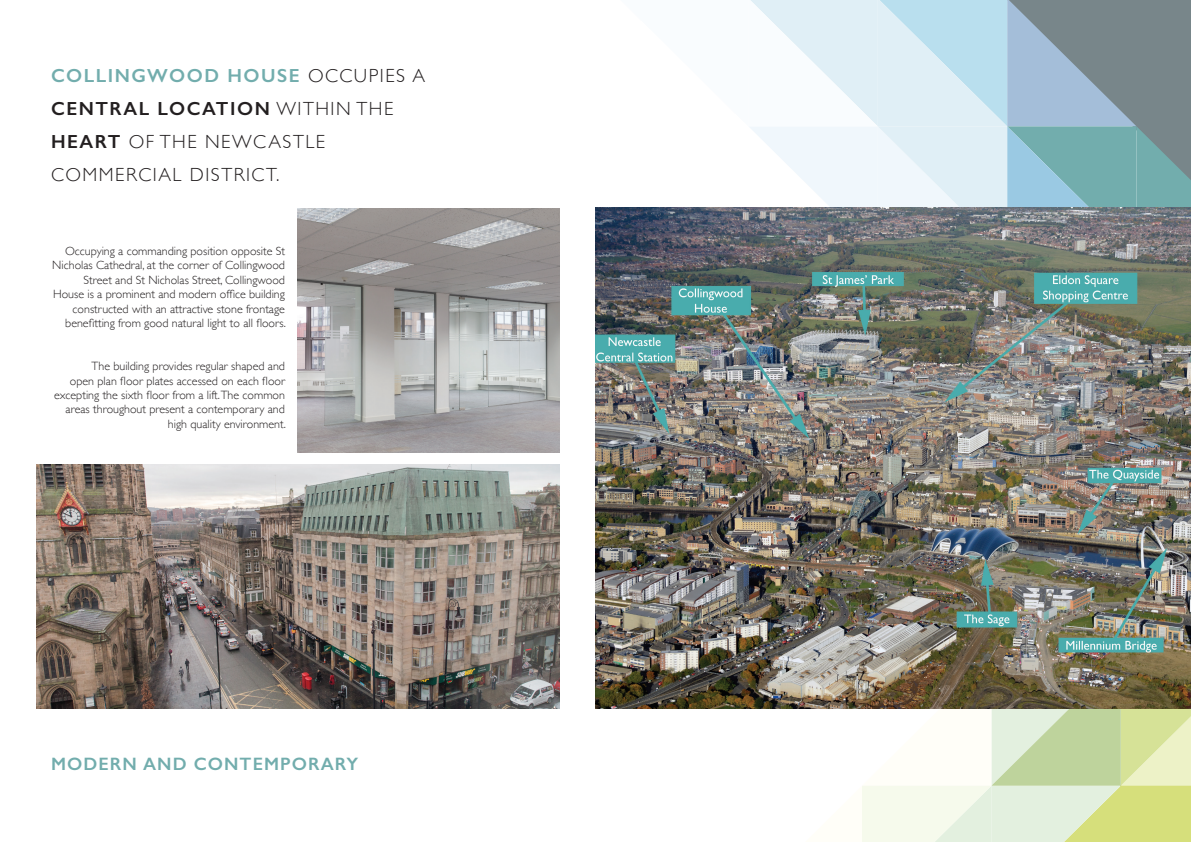
<style>
.page{position:relative;width:1191px;height:842px;background:#fff}
.page>*{position:absolute;margin:0;border:0;box-sizing:border-box;transform-origin:0 0}
.t1{font:300 19px/33px "Gill Sans";letter-spacing:.08em;color:#231f20}
.t2{font:600 18px "Gill Sans";letter-spacing:.06em;color:#72adad}
.t3{font:300 12px/14.4px "Gill Sans";color:#231f20;text-align:right}
.s1{font-weight:600;color:#72adad}
.s2{font-weight:600}
</style>
<div class="page">
<img style="left:298px;top:209px;width:261px;height:244px">
<img style="left:36px;top:465px;width:523px;height:244px">
<svg style="left:750px;top:0;width:441px;height:207px"></svg>
<img style="left:595px;top:207px;width:596px;height:501px">
<svg style="left:805px;top:658px;width:386px;height:184px"></svg>
<h1 class="t1" style="left:51px;top:59px;width:375px"><span class="s1">COLLINGWOOD HOUSE</span> OCCUPIES A<br><span class="s2">CENTRAL LOCATION</span> WITHIN THE<br><span class="s2">HEART</span> OF THE NEWCASTLE<br>COMMERCIAL DISTRICT.</h1>
<p class="t3" style="left:52px;top:243px;width:235px">Occupying a commanding position opposite St Nicholas Cathedral, at the corner of Collingwood Street and St Nicholas Street, Collingwood House is a prominent and modern office building constructed with an attractive stone frontage benefitting from good natural light to all floors.</p>
<p class="t3" style="left:54px;top:358px;width:233px">The building provides regular shaped and<br>open plan floor plates accessed on each floor excepting the sixth floor from a lift.The common areas throughout present a contemporary and high quality environment.</p>
<h2 class="t2" style="left:51px;top:753px;width:309px">MODERN AND CONTEMPORARY</h2>
</div>
